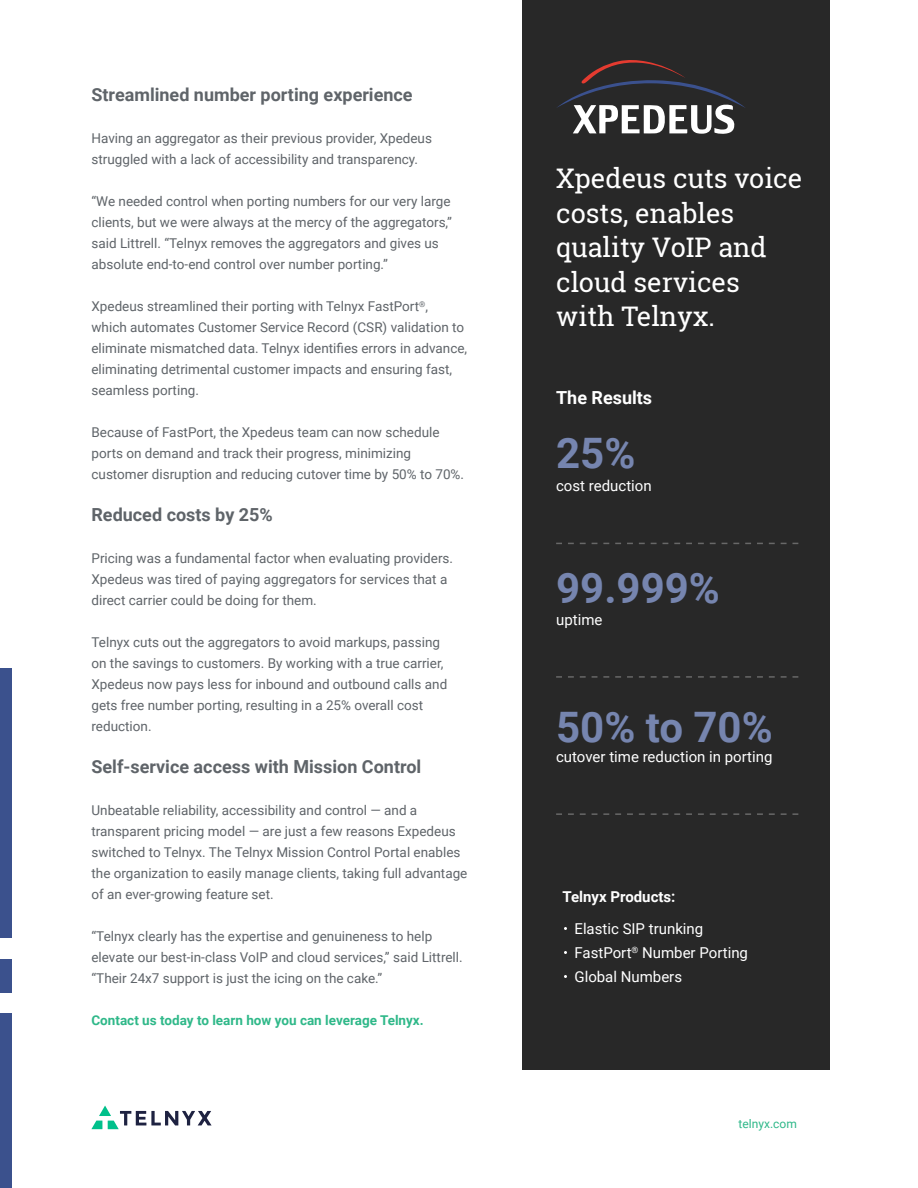
<style>
.page{position:relative;width:918px;height:1188px;background:#fff}
.page>*{position:absolute;margin:0;border:0;box-sizing:border-box;transform-origin:0 0}
.t1{font:700 42px "Roboto";color:#7685af}
.t2{font:27px/34.5px "Roboto Slab";color:#fff}
.t3{font:700 18px "Roboto";color:#5f6469}
.t4{font:700 18px "Roboto";color:#fff}
.t5{font:15px/24px "Roboto";color:#fff}
.t6{font:700 15px "Roboto";color:#fff}
.t7{font:13.5px/21px "Roboto";color:#5f6469}
.t8{font:700 13.5px "Roboto";color:#2fb889}
.t9{font:12px "Roboto";color:#2fb889}
</style>
<div class="page">
<div style="left:522px;top:0;width:307px;height:1070px;background:#282828"></div>
<svg style="left:92px;top:1106px;width:120px;height:23px"></svg>
<svg style="left:556px;top:543px;width:242px;height:1px"></svg>
<svg style="left:556px;top:676px;width:242px;height:2px"></svg>
<svg style="left:556px;top:813px;width:242px;height:2px"></svg>
<div style="left:0;top:668px;width:11px;height:270px;background:#3b518d"></div>
<div style="left:0;top:1013px;width:11px;height:175px;background:#3b518d"></div>
<div style="left:0;top:959px;width:11px;height:34px;background:#3b518d"></div>
<svg style="left:557px;top:60px;width:188px;height:74px"></svg>
<h3 class="t3" style="left:92px;top:82px;width:323px">Streamlined number porting experience</h3>
<p class="t7" style="left:92px;top:127px;width:342px">Having an aggregator as their previous provider, Xpedeus struggled with a lack of accessibility and transparency.</p>
<p class="t7" style="left:92px;top:190px;width:362px">“We needed control when porting numbers for our very large clients, but we were always at the mercy of the aggregators,” said Littrell. “Telnyx removes the aggregators and gives us absolute end-to-end control over number porting.”</p>
<p class="t7" style="left:92px;top:295px;width:377px">Xpedeus streamlined their porting with Telnyx FastPort<sup>®</sup>,<br>which automates Customer Service Record (CSR) validation to eliminate mismatched data. Telnyx identifies errors in advance, eliminating detrimental customer impacts and ensuring fast, seamless porting.</p>
<p class="t7" style="left:92px;top:421px;width:374px">Because of FastPort️, the Xpedeus team can now schedule ports on demand and track their progress, minimizing customer disruption and reducing cutover time by 50% to 70%.</p>
<h3 class="t3" style="left:92px;top:502px;width:183px">Reduced costs by 25%</h3>
<p class="t7" style="left:92px;top:547px;width:363px">Pricing was a fundamental factor when evaluating providers.<br>Xpedeus was tired of paying aggregators for services that a direct carrier could be doing for them.</p>
<p class="t7" style="left:92px;top:631px;width:357px">Telnyx cuts out the aggregators to avoid markups, passing on the savings to customers. By working with a true carrier, Xpedeus now pays less for inbound and outbound calls and gets free number porting, resulting in a 25% overall cost reduction.</p>
<h3 class="t3" style="left:92px;top:754px;width:331px">Self-service access with Mission Control</h3>
<p class="t7" style="left:92px;top:799px;width:377px">Unbeatable reliability, accessibility and control — and a transparent pricing model — are just a few reasons Expedeus switched to Telnyx. The Telnyx Mission Control Portal enables the organization to easily manage clients, taking full advantage of an ever-growing feature set.</p>
<p class="t7" style="left:92px;top:925px;width:373px">“Telnyx clearly has the expertise and genuineness to help elevate our best-in-class VoIP and cloud services,” said Littrell. “Their 24x7 support is just the icing on the cake.”</p>
<p class="t8" style="left:92px;top:1011px;width:334px">Contact us today to learn how you can leverage Telnyx.</p>
<h2 class="t2" style="left:556px;top:161px;width:248px">Xpedeus cuts voice costs, enables quality VoIP and cloud services with Telnyx.</h2>
<h3 class="t4" style="left:556px;top:385px;width:98px">The Results</h3>
<h1 class="t1" style="left:556px;top:424px;width:81px">25%</h1>
<p class="t5" style="left:556px;top:473px;width:97px">cost reduction</p>
<h1 class="t1" style="left:556px;top:559px;width:165px">99.999%</h1>
<p class="t5" style="left:556px;top:607px;width:48px">uptime</p>
<h1 class="t1" style="left:556px;top:698px;width:218px">50% to 70%</h1>
<p class="t5" style="left:556px;top:744px;width:218px">cutover time reduction in porting</p>
<p class="t6" style="left:562px;top:886px;width:115px">Telnyx Products:</p>
<p class="t5" style="left:574px;top:916px;width:175px">Elastic SIP trunking<br>FastPort<sup>®</sup> Number Porting<br>Global Numbers</p>
<p class="t9" style="left:739px;top:1115px;width:60px">telnyx.com</p>
</div>
